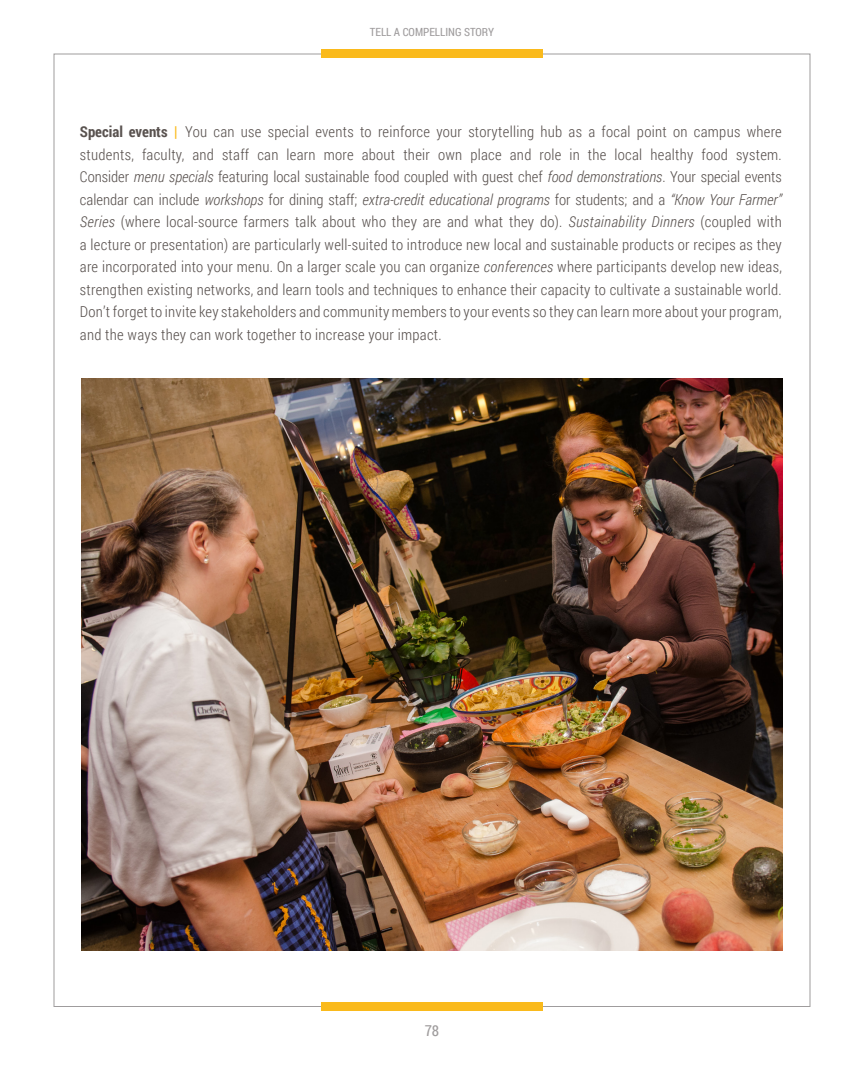
<style>
.page{position:relative;width:864px;height:1080px;background:#fff}
.page>*{position:absolute;margin:0;border:0;box-sizing:border-box;transform-origin:0 0}
.t1{font:300 15px/22.5px "Roboto Condensed";letter-spacing:.02em;color:#59524f;text-align:justify}
.t2{font:15px "Roboto Condensed";color:#9f9c9d}
.t3{font:11.25px "Roboto Condensed";color:#9f9c9d}
.s1{font-weight:700}
.s2{font-weight:700;color:#faba1c}
.s3{font-style:italic}
</style>
<div class="page">
<div style="left:321px;top:1003px;width:222px;height:8px;background:#faba1c"></div>
<div style="left:321px;top:49px;width:222px;height:9px;background:#faba1c"></div>
<img style="left:81px;top:379px;width:702px;height:572px">
<p class="t3" style="left:370px;top:24px;width:126px">TELL A COMPELLING STORY</p>
<p class="t1" style="left:80px;top:120px;width:703px"><span class="s1">Special events</span> <span class="s2">|</span> You can use special events to reinforce your storytelling hub as a focal point on campus where students, faculty, and staff can learn more about their own place and role in the local healthy food system.<br>Consider <span class="s3">menu specials</span> featuring local sustainable food coupled with guest chef <span class="s3">food demonstrations</span>. Your special events calendar can include <span class="s3">workshops</span> for dining staff; <span class="s3">extra-credit educational programs</span> for students; and a <span class="s3">“Know Your Farmer” Series</span> (where local-source farmers talk about who they are and what they do). <span class="s3">Sustainability Dinners</span> (coupled with a lecture or presentation) are particularly well-suited to introduce new local and sustainable products or recipes as they are incorporated into your menu. On a larger scale you can organize <span class="s3">conferences</span> where participants develop new ideas, strengthen existing networks, and learn tools and techniques to enhance their capacity to cultivate a sustainable world.<br>Don’t forget to invite key stakeholders and community members to your events so they can learn more about your program, and the ways they can work together to increase your impact.</p>
<p class="t2" style="left:425px;top:1020px;width:16px">78</p>
</div>
